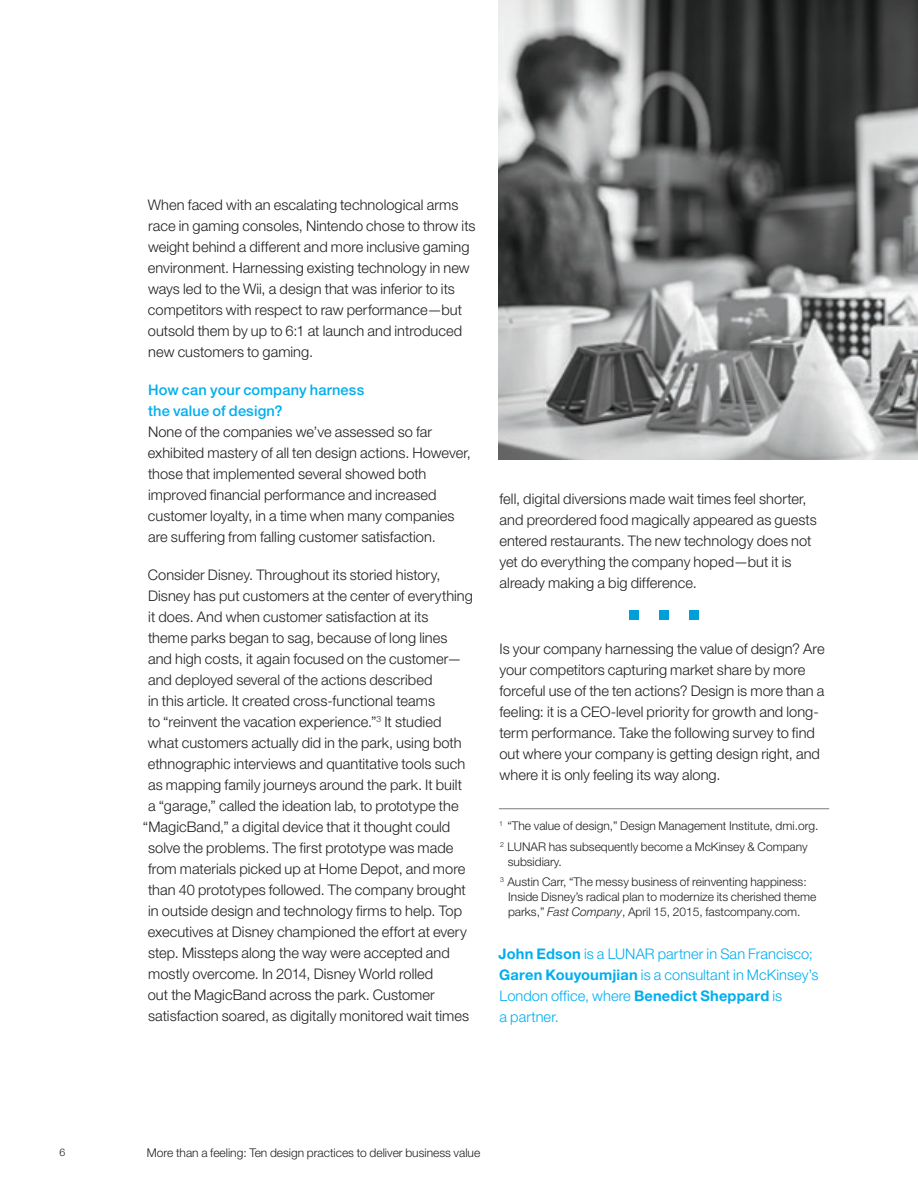
<style>
.page{position:relative;width:918px;height:1188px;background:#fff}
.page>*{position:absolute;margin:0;border:0;box-sizing:border-box;transform-origin:0 0}
.t1{font:300 14.7px/21px "Helvetica Neue LT Std";letter-spacing:.005em;color:#231f20}
.t2{font:300 14.7px/21px "Helvetica Neue LT Std";letter-spacing:.005em;color:#00aeef}
.t3{font:500 14.7px/21px "Helvetica Neue LT Std";letter-spacing:.01em;color:#00aeef}
.t4{font:300 12px/20.5px "Helvetica Neue LT Std";color:#231f20}
.t5{font:300 10.5px "Helvetica Neue LT Std";color:#231f20}
.s1{font-style:italic}
.s2{font-weight:700}
</style>
<div class="page">
<hr style="left:499px;top:808px;width:330px;height:1px;background:#7a7c7f">
<div style="left:629px;top:610px;width:10px;height:10px;background:#009fda"></div>
<div style="left:659px;top:610px;width:10px;height:10px;background:#009fda"></div>
<div style="left:689px;top:610px;width:10px;height:10px;background:#009fda"></div>
<img style="left:499px;top:0;width:419px;height:459px">
<p class="t1" style="left:148px;top:194px;width:329px">When faced with an escalating technological arms race in gaming consoles, Nintendo chose to throw its weight behind a different and more inclusive gaming environment. Harnessing existing technology in new ways led to the Wii, a design that was inferior to its competitors with respect to raw performance—but outsold them by up to 6:1 at launch and introduced new customers to gaming.</p>
<p class="t3" style="left:148px;top:379px;width:218px">How can your company harness the value of design?</p>
<p class="t1" style="left:148px;top:421px;width:325px">None of the companies we’ve assessed so far exhibited mastery of all ten design actions. However, those that implemented several showed both improved financial performance and increased customer loyalty, in a time when many companies are suffering from falling customer satisfaction.</p>
<p class="t1" style="left:148px;top:564px;width:294px">Consider Disney. Throughout its storied history,</p>
<p class="t1" style="left:148px;top:585px;width:326px">Disney has put customers at the center of everything</p>
<p class="t1" style="left:148px;top:606px;width:282px">it does. And when customer satisfaction at its</p>
<p class="t1" style="left:148px;top:627px;width:301px">theme parks began to sag, because of long lines</p>
<p class="t1" style="left:148px;top:648px;width:315px">and high costs, it again focused on the customer—</p>
<p class="t1" style="left:148px;top:669px;width:286px">and deployed several of the actions described</p>
<p class="t1" style="left:148px;top:690px;width:288px">in this article. It created cross-functional teams</p>
<p class="t1" style="left:148px;top:711px;width:295px">to “reinvent the vacation experience.”<sup>3</sup> It studied</p>
<p class="t1" style="left:148px;top:732px;width:315px">what customers actually did in the park, using both</p>
<p class="t1" style="left:148px;top:753px;width:319px">ethnographic interviews and quantitative tools such</p>
<p class="t1" style="left:148px;top:774px;width:315px">as mapping family journeys around the park. It built</p>
<p class="t1" style="left:148px;top:795px;width:312px">a “garage,” called the ideation lab, to prototype the</p>
<p class="t1" style="left:143px;top:816px;width:309px">“MagicBand,” a digital device that it thought could</p>
<p class="t1" style="left:148px;top:837px;width:307px">solve the problems. The first prototype was made</p>
<p class="t1" style="left:148px;top:858px;width:319px">from materials picked up at Home Depot, and more</p>
<p class="t1" style="left:148px;top:879px;width:319px">than 40 prototypes followed. The company brought</p>
<p class="t1" style="left:148px;top:900px;width:315px">in outside design and technology firms to help. Top</p>
<p class="t1" style="left:148px;top:921px;width:321px">executives at Disney championed the effort at every</p>
<p class="t1" style="left:148px;top:942px;width:303px">step. Missteps along the way were accepted and</p>
<p class="t1" style="left:148px;top:963px;width:287px">mostly overcome. In 2014, Disney World rolled</p>
<p class="t1" style="left:148px;top:984px;width:289px">out the MagicBand across the park. Customer</p>
<p class="t1" style="left:148px;top:1005px;width:323px">satisfaction soared, as digitally monitored wait times</p>
<p class="t1" style="left:499px;top:488px;width:319px">fell, digital diversions made wait times feel shorter, and preordered food magically appeared as guests entered restaurants. The new technology does not yet do everything the company hoped—but it is already making a big difference.</p>
<p class="t1" style="left:499px;top:638px;width:327px">Is your company harnessing the value of design? Are your competitors capturing market share by more forceful use of the ten actions? Design is more than a feeling: it is a CEO-level priority for growth and long&shy;term performance. Take the following survey to find out where your company is getting design right, and where it is only feeling its way along.</p>
<p class="t4" style="left:499px;top:815px;width:321px"><sup>1</sup> “The value of design,” Design Management Institute, dmi.org.<br><sup>2</sup> LUNAR has subsequently become a McKinsey &amp; Company</p>
<p class="t4" style="left:500px;top:851px;width:308px;text-indent:8px">subsidiary.<br><sup>3</sup> Austin Carr, “The messy business of reinventing happiness:</p>
<p class="t4" style="left:508px;top:889px;width:310px;line-height:15px">Inside Disney’s radical plan to modernize its cherished theme parks,” <span class="s1">Fast Company</span>, April 15, 2015, fastcompany.com.</p>
<p class="t2" style="left:499px;top:942px;width:322px"><span class="s2">John Edson</span> is a LUNAR partner in San Francisco; <span class="s2">Garen Kouyoumjian</span> is a consultant in McKinsey’s London office, where <span class="s2">Benedict Sheppard</span> is<br>a partner.</p>
<p class="t5" style="left:60px;top:1145px;width:7px">6</p>
<p class="t4" style="left:147px;top:1142px;width:335px">More than a feeling: Ten design practices to deliver business value</p>
</div>
